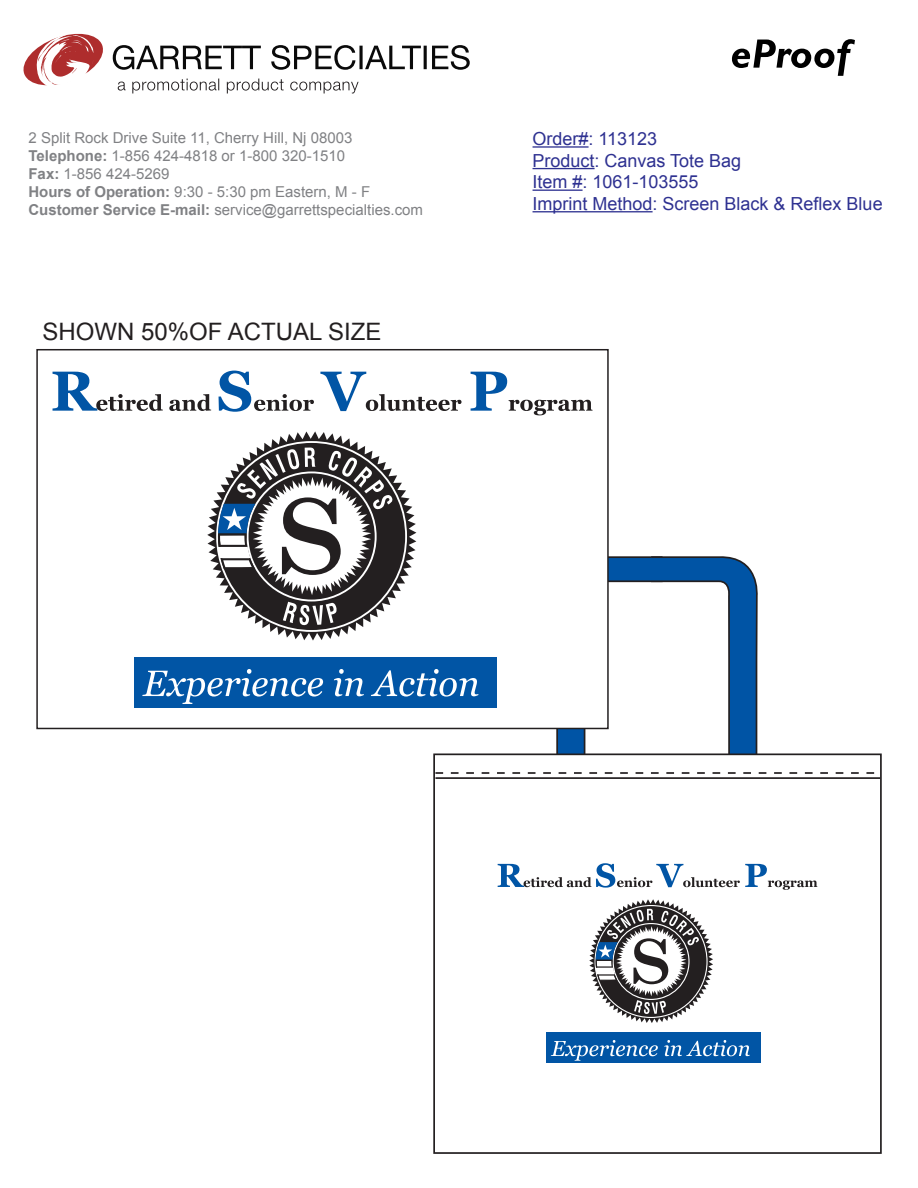
<style>
.page{position:relative;width:918px;height:1188px;background:#fff}
.page>*{position:absolute;margin:0;border:0;box-sizing:border-box;transform-origin:0 0}
.t1{font:24px "Arial";color:#231f20}
.t2{font:18px/21.6px "Arial";color:#2e3191}
.t3{font:15px/18px "Arial";color:#808184}
.s1{font-weight:700}
</style>
<div class="page">
<hr style="left:533px;top:146px;width:56px;height:2px;background:#2e3191">
<hr style="left:533px;top:168px;width:62px;height:1px;background:#2e3191">
<hr style="left:533px;top:190px;width:50px;height:1px;background:#2e3191">
<hr style="left:533px;top:211px;width:120px;height:1px;background:#2e3191">
<svg style="left:23px;top:33px;width:80px;height:53px"></svg>
<svg style="left:113px;top:45px;width:357px;height:25px"></svg>
<svg style="left:118px;top:79px;width:241px;height:14px"></svg>
<svg style="left:732px;top:39px;width:123px;height:37px"></svg>
<svg style="left:554px;top:556px;width:204px;height:197px"></svg>
<div style="left:433px;top:753px;width:449px;height:401px;background:#fff;border:2px solid #231f20"></div>
<hr style="left:435px;top:777px;width:445px;height:2px;background:#231f20">
<svg style="left:435px;top:772px;width:445px;height:2px"></svg>
<div style="left:36px;top:349px;width:573px;height:380px;background:#fff;border:2px solid #231f20"></div>
<svg style="left:53px;top:372px;width:158px;height:39px"></svg>
<svg style="left:219px;top:371px;width:95px;height:41px"></svg>
<svg style="left:320px;top:372px;width:142px;height:39px"></svg>
<svg style="left:471px;top:372px;width:122px;height:43px"></svg>
<div style="left:134px;top:657px;width:363px;height:51px;background:#0155a5"></div>
<svg style="left:142px;top:669px;width:336px;height:35px"></svg>
<svg style="left:207px;top:431px;width:209px;height:210px"></svg>
<div style="left:218px;top:443px;width:187px;height:187px;background:#231f20;border-radius:50%"></div>
<svg style="left:283px;top:602px;width:54px;height:23px"></svg>
<svg style="left:218px;top:448px;width:176px;height:147px"></svg>
<svg style="left:498px;top:863px;width:319px;height:27px"></svg>
<div style="left:546px;top:1033px;width:215px;height:30px;background:#0155a5"></div>
<svg style="left:551px;top:1040px;width:199px;height:21px"></svg>
<svg style="left:589px;top:899px;width:124px;height:124px"></svg>
<p class="t3" style="left:28px;top:128px;width:396px">2 Split Rock Drive Suite 11, Cherry Hill, Nj 08003<br><span class="s1">Telephone:</span> 1-856 424-4818 or 1-800 320-1510<br><span class="s1">Fax:</span> 1-856 424-5269<br><span class="s1">Hours of Operation:</span> 9:30 - 5:30 pm Eastern, M - F <span class="s1">Customer Service E-mail:</span> service@garrettspecialties.com</p>
<h1 class="t1" style="left:42px;top:316px;width:341px">SHOWN 50%OF ACTUAL SIZE</h1>
<p class="t2" style="left:533px;top:128px;width:352px">Order#: 113123<br>Product: Canvas Tote Bag<br>Item #: 1061-103555<br>Imprint Method: Screen Black &amp; Reflex Blue</p>
</div>
